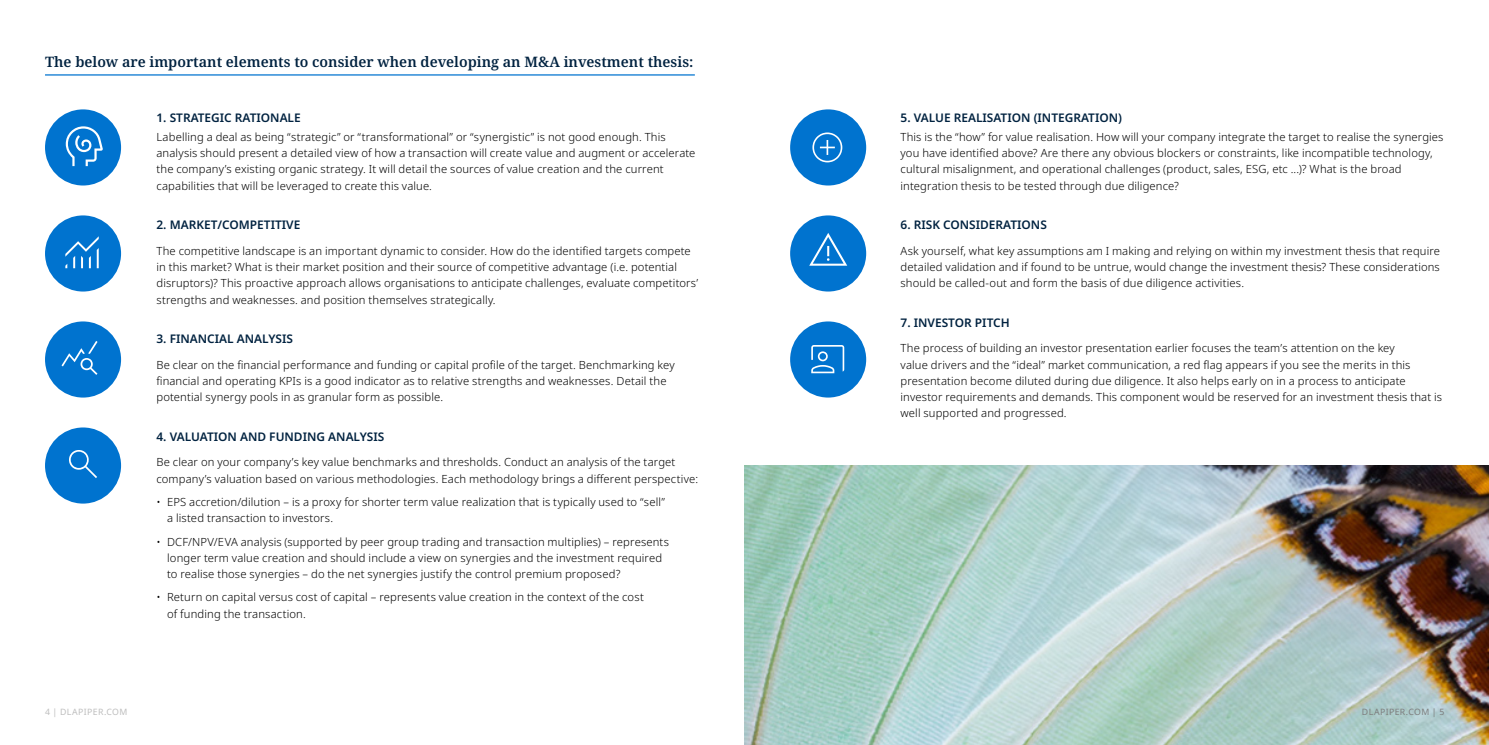
<style>
.page{position:relative;width:1489px;height:745px;background:#fff}
.page>*{position:absolute;margin:0;border:0;box-sizing:border-box;transform-origin:0 0}
.t1{font:600 14.38px "Noto Serif";color:#002240}
.t2{font:600 11.88px "Noto Sans";color:#002240}
.t3{font:300 11.25px/16.2px "Noto Sans";letter-spacing:.01em;color:#000}
.t4{font:8.75px "Noto Sans";letter-spacing:.04em;color:#bebebe}
.t5{font:8.75px "Noto Sans";letter-spacing:.04em;color:#7d7d7d}
</style>
<div class="page">
<img style="left:744px;top:465px;width:744px;height:279px">
<hr style="left:45px;top:74px;width:649px;height:1px;background:#0073cf">
<div style="left:45px;top:109px;width:76px;height:76px;background:#0073cf;border-radius:50%"></div>
<div style="left:45px;top:215px;width:76px;height:76px;background:#0073cf;border-radius:50%"></div>
<div style="left:45px;top:321px;width:76px;height:76px;background:#0073cf;border-radius:50%"></div>
<div style="left:45px;top:427px;width:76px;height:76px;background:#0073cf;border-radius:50%"></div>
<svg style="left:66px;top:126px;width:37px;height:40px"></svg>
<svg style="left:65px;top:236px;width:34px;height:32px"></svg>
<svg style="left:61px;top:341px;width:37px;height:33px"></svg>
<svg style="left:69px;top:450px;width:28px;height:28px"></svg>
<div style="left:790px;top:109px;width:76px;height:76px;background:#0073cf;border-radius:50%"></div>
<svg style="left:812px;top:132px;width:30px;height:30px"></svg>
<div style="left:790px;top:215px;width:76px;height:76px;background:#0073cf;border-radius:50%"></div>
<svg style="left:809px;top:233px;width:38px;height:32px"></svg>
<div style="left:790px;top:321px;width:76px;height:76px;background:#0073cf;border-radius:50%"></div>
<svg style="left:811px;top:345px;width:33px;height:28px"></svg>
<p class="t1" style="left:45px;top:52px;width:650px">The below are important elements to consider when developing an M&amp;A investment thesis:</p>
<p class="t2" style="left:156px;top:109px;width:146px">1. STRATEGIC RATIONALE</p>
<p class="t3" style="left:156px;top:129px;width:540px">Labelling a deal as being “strategic” or “transformational” or “synergistic” is not good enough. This analysis should present a detailed view of how a transaction will create value and augment or accelerate the company’s existing organic strategy. It will detail the sources of value creation and the current capabilities that will be leveraged to create this value.</p>
<p class="t2" style="left:156px;top:216px;width:145px">2. MARKET/COMPETITIVE</p>
<p class="t3" style="left:156px;top:243px;width:543px">The competitive landscape is an important dynamic to consider. How do the identified targets compete in this market? What is their market position and their source of competitive advantage (i.e. potential disruptors)? This proactive approach allows organisations to anticipate challenges, evaluate competitors’ strengths and weaknesses. and position themselves strategically.</p>
<p class="t2" style="left:156px;top:330px;width:138px">3. FINANCIAL ANALYSIS</p>
<p class="t3" style="left:156px;top:356px;width:519px">Be clear on the financial performance and funding or capital profile of the target. Benchmarking key financial and operating KPIs is a good indicator as to relative strengths and weaknesses. Detail the potential synergy pools in as granular form as possible.</p>
<p class="t2" style="left:156px;top:428px;width:229px">4. VALUATION AND FUNDING ANALYSIS</p>
<p class="t3" style="left:156px;top:454px;width:543px">Be clear on your company’s key value benchmarks and thresholds. Conduct an analysis of the target company’s valuation based on various methodologies. Each methodology brings a different perspective:</p>
<p class="t3" style="left:167px;top:493px;width:499px;text-indent:-11px">• EPS accretion/dilution – is a proxy for shorter term value realization that is typically used to “sell” a listed transaction to investors.</p>
<p class="t3" style="left:167px;top:533px;width:503px;text-indent:-11px">• DCF/NPV/EVA analysis (supported by peer group trading and transaction multiplies) – represents longer term value creation and should include a view on synergies and the investment required to realise those synergies – do the net synergies justify the control premium proposed?</p>
<p class="t3" style="left:167px;top:589px;width:478px;text-indent:-11px">• Return on capital versus cost of capital – represents value creation in the context of the cost of funding the transaction.</p>
<p class="t2" style="left:900px;top:109px;width:223px">5. VALUE REALISATION (INTEGRATION)</p>
<p class="t3" style="left:900px;top:129px;width:544px">This is the “how” for value realisation. How will your company integrate the target to realise the synergies you have identified above? Are there any obvious blockers or constraints, like incompatible technology, cultural misalignment, and operational challenges (product, sales, ESG, etc ...)? What is the broad integration thesis to be tested through due diligence?</p>
<p class="t2" style="left:900px;top:216px;width:148px">6. RISK CONSIDERATIONS</p>
<p class="t3" style="left:900px;top:243px;width:541px;text-align:justify">Ask yourself, what key assumptions am I making and relying on within my investment thesis that require detailed validation and if found to be untrue, would change the investment thesis? These considerations should be called‑out and form the basis of due diligence activities.</p>
<p class="t2" style="left:900px;top:314px;width:111px">7. INVESTOR PITCH</p>
<p class="t3" style="left:900px;top:340px;width:543px">The process of building an investor presentation earlier focuses the team’s attention on the key<br>value drivers and the “ideal” market communication, a red flag appears if you see the merits in this presentation become diluted during due diligence. It also helps early on in a process to anticipate investor requirements and demands. This component would be reserved for an investment thesis that is well supported and progressed.</p>
<p class="t4" style="left:45px;top:705px;width:84px">4 | DLAPIPER.COM</p>
<p class="t5" style="left:1361px;top:705px;width:84px">DLAPIPER.COM | 5</p>
</div>
